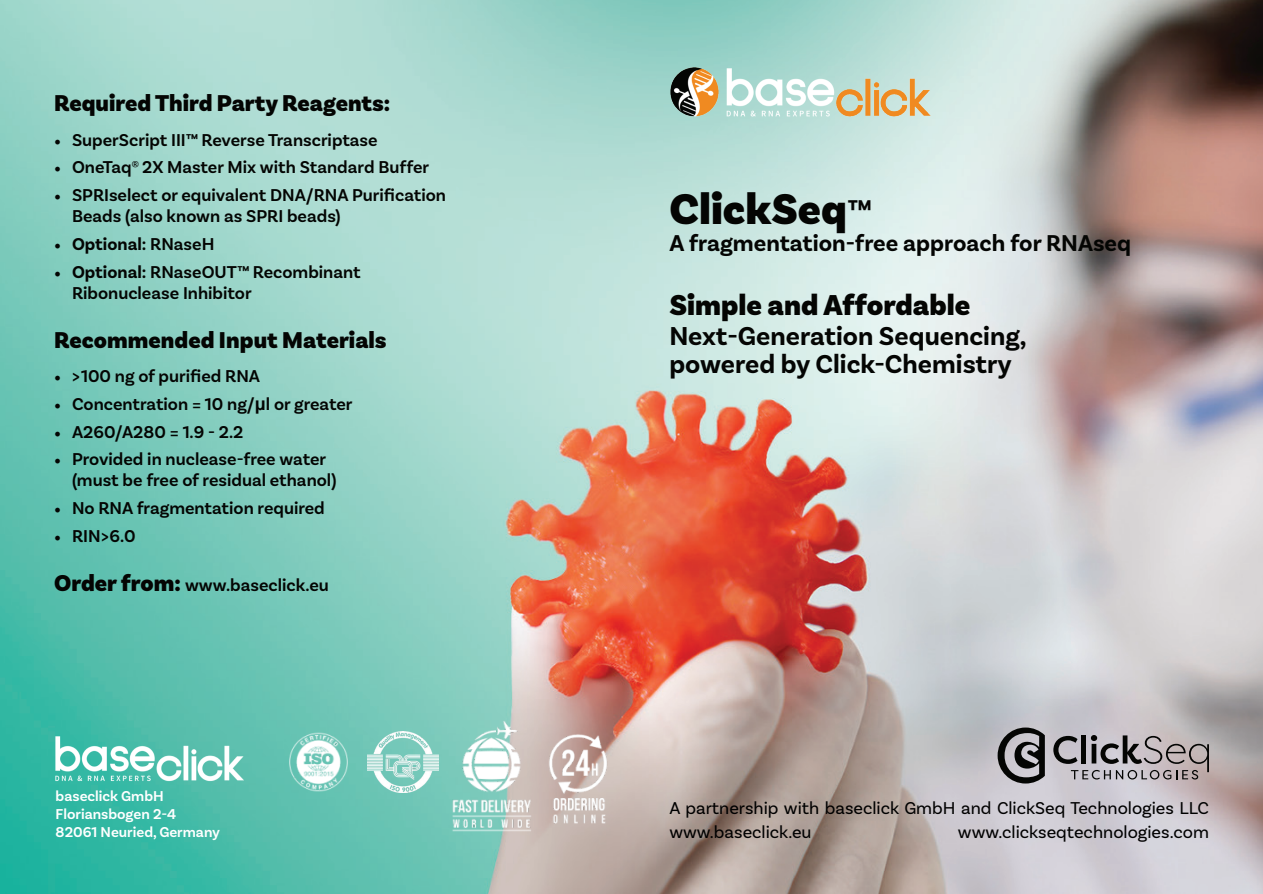
<style>
.page{position:relative;width:1263px;height:894px;background:#fff}
.page>*{position:absolute;margin:0;border:0;box-sizing:border-box;transform-origin:0 0}
.t1{font:900 45px "Basic Sans";color:#040503}
.t2{font:900 30.15px "Basic Sans";color:#040503}
.t3{font:700 27.15px/27.2px "Basic Sans";color:#040503}
.t4{font:900 24px "Basic Sans";color:#040503}
.t5{font:700 24px "Basic Sans";color:#040503}
.t6{font:600 18px/21px "Basic Sans";color:#040503}
.t7{font:18px/23.4px "Basic Sans";color:#000}
.t8{font:700 18px "Basic Sans";color:#040503}
.t9{font:600 15px/18px "Basic Sans";color:#fff}
.s1{font-family:"Minion Pro";font-weight:400}
.s2{font-weight:600}
.s3{font-weight:700}
.s4{font-family:"Arial";font-weight:700}
.s5{font-weight:900;font-size:24px}
.s6{font-weight:600;font-size:36px}
</style>
<div class="page">
<img style="left:0;top:0;width:1263px;height:893px">
<img style="left:610px;top:54px;width:381px;height:73px">
<img style="left:447px;top:710px;width:100px;height:127px">
<img style="left:526px;top:710px;width:106px;height:119px">
<img style="left:51px;top:736px;width:196px;height:45px">
<img style="left:367px;top:731px;width:71px;height:61px">
<img style="left:290px;top:732px;width:57px;height:59px">
<svg style="left:1053px;top:734px;width:156px;height:45px;background:#9b9599"></svg>
<svg style="left:997px;top:727px;width:47px;height:56px;background:#6e6d70"></svg>
<h3 class="t4" style="left:54px;top:88px;width:338px">Required Third Party Reagents:</h3>
<p class="t6" style="left:54px;top:129px;width:325px"><span class="s1">•</span> SuperScript III™ Reverse Transcriptase</p>
<p class="t6" style="left:54px;top:157px;width:376px"><span class="s1">•</span> OneTaq® 2X Master Mix with Standard Buffer</p>
<p class="t6" style="left:72px;top:185px;width:375px;text-indent:-18px"><span class="s1">•</span> SPRIselect or equivalent DNA/RNA Purification<br>Beads (also known as SPRI beads)</p>
<p class="t8" style="left:54px;top:233px;width:162px"><span class="s1">•</span> Optional: <span class="s2">RNaseH</span></p>
<p class="t6" style="left:72px;top:261px;width:290px;text-indent:-18px"><span class="s1">•</span> <span class="s3">Optional:</span> RNaseOUT™ Recombinant<br>Ribonuclease Inhibitor</p>
<h3 class="t4" style="left:54px;top:325px;width:334px">Recommended Input Materials</h3>
<p class="t6" style="left:54px;top:365px;width:208px"><span class="s1">•</span> &gt;100 ng of purified RNA</p>
<p class="t6" style="left:54px;top:393px;width:300px"><span class="s1">•</span> Concentration = 10 ng/<span class="s4">μ</span>l or greater</p>
<p class="t6" style="left:54px;top:421px;width:191px"><span class="s1">•</span> A260/A280 = 1.9 - 2.2</p>
<p class="t6" style="left:72px;top:449px;width:266px;text-indent:-18px"><span class="s1">•</span> Provided in nuclease-free water (must be free of residual ethanol)</p>
<p class="t6" style="left:54px;top:497px;width:272px"><span class="s1">•</span> No RNA fragmentation required</p>
<p class="t6" style="left:54px;top:525px;width:83px"><span class="s1">•</span> RIN&gt;6.0</p>
<p class="t6" style="left:54px;top:574px;width:276px"><span class="s5">Order from:</span> www.baseclick.eu</p>
<p class="t9" style="left:56px;top:786px;width:166px">baseclick GmbH<br>Floriansbogen 2-4<br>82061 Neuried, Germany</p>
<h1 class="t1" style="left:669px;top:182px;width:205px">ClickSeq<span class="s6">™</span></h1>
<h3 class="t5" style="left:669px;top:229px;width:463px">A fragmentation-free approach for RNAseq</h3>
<h2 class="t2" style="left:669px;top:287px;width:302px">Simple and Affordable</h2>
<h3 class="t3" style="left:669px;top:323px;width:359px">Next-Generation Sequencing, powered by Click-Chemistry</h3>
<p class="t7" style="left:669px;top:796px;width:541px">A partnership with baseclick GmbH and ClickSeq Technologies LLC www.baseclick.eu</p>
<p class="t7" style="left:958px;top:819px;width:252px">www.clickseqtechnologies.com</p>
</div>
